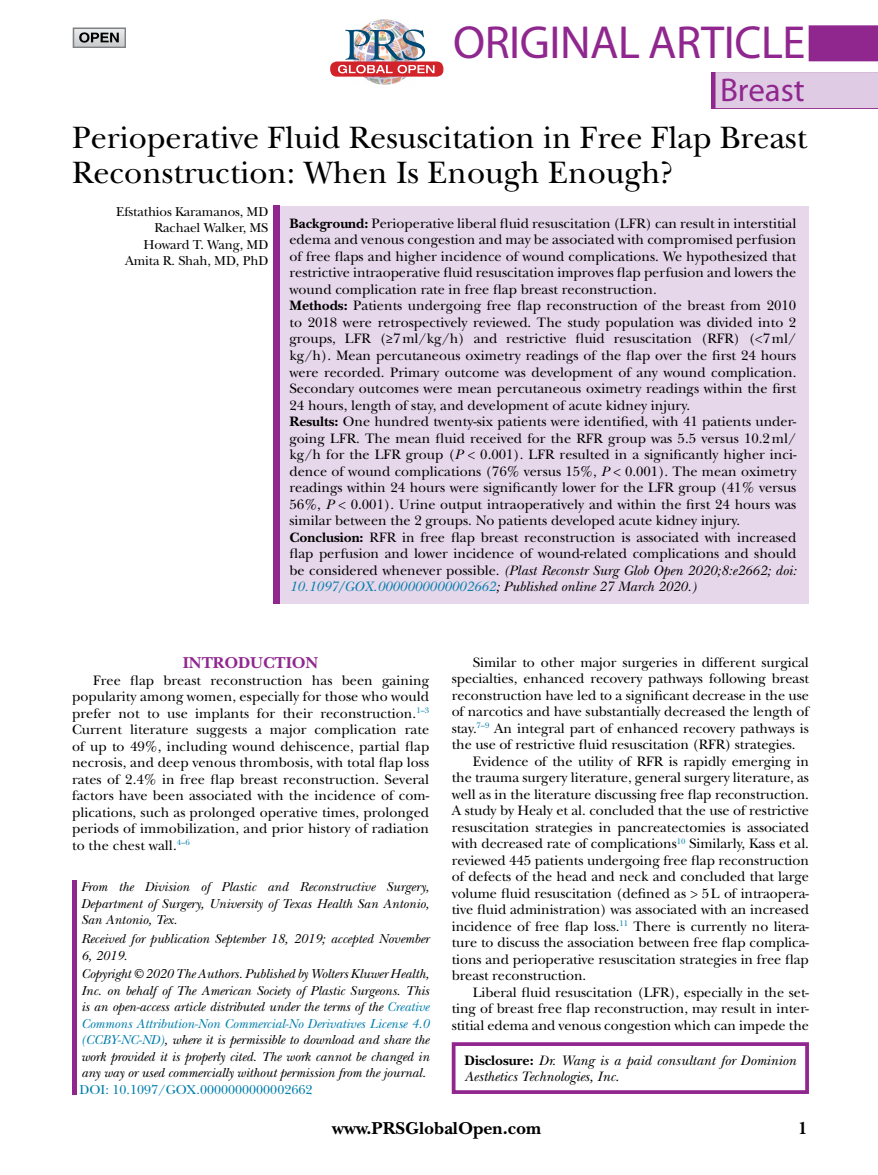
<style>
.page{position:relative;width:878px;height:1175px;background:#fff}
.page>*{position:absolute;margin:0;border:0;box-sizing:border-box;transform-origin:0 0}
.t1{font:46.5px "Myriad Pro";letter-spacing:-.01em;color:#90278f}
.t2{font:33px "Myriad Pro";color:#90278f}
.t3{font:32.25px/34.5px "New Baskerville Std";color:#000}
.t4{font:700 18px "New Baskerville Std";color:#000}
.t5{font:700 16.5px "New Baskerville Std";letter-spacing:-.005em;color:#90278f}
.t6{font:14.25px/16.5px "New Baskerville Std";color:#000;text-align:justify}
.t7{font:italic 14.25px/16.5px "New Baskerville Std";color:#000}
.t8{font:italic 13.5px/16.5px "New Baskerville Std";color:#000;text-align:justify}
.t9{font:13.5px/16.5px "New Baskerville Std";letter-spacing:-.01em;color:#000;text-align:right}
.t10{font:13.5px "New Baskerville Std";color:#017eac}
.s1{font-weight:700}
.s2{font-style:italic}
.s3{font-style:italic;color:#017eac}
.s4{color:#017eac}
.s5{font-weight:700;font-style:normal}
</style>
<div class="page">
<div style="left:73px;top:28px;width:52px;height:20px;border:2px solid #808285"></div>
<svg style="left:79px;top:32px;width:40px;height:11px"></svg>
<img style="left:361px;top:20px;width:47px;height:64px">
<div style="left:330px;top:61px;width:113px;height:16px;background:#d2232a;border-radius:7px"></div>
<img style="left:338px;top:29px;width:96px;height:44px">
<div style="left:452px;top:1042px;width:356px;height:52px;border:4px solid #90278f"></div>
<div style="left:711px;top:72px;width:167px;height:36px;background:#90278f"></div>
<div style="left:715px;top:72px;width:163px;height:36px;background:#dfcce4"></div>
<hr style="left:72px;top:880px;width:4px;height:50px;background:#90278f">
<hr style="left:72px;top:930px;width:4px;height:35px;background:#90278f">
<hr style="left:72px;top:965px;width:4px;height:118px;background:#90278f">
<hr style="left:72px;top:1081px;width:4px;height:13px;background:#90278f">
<div style="left:274px;top:126px;width:534px;height:478px;background:#e6d7ea"></div>
<div style="left:274px;top:194px;width:534px;height:11px;background:#fff"></div>
<div style="left:274px;top:205px;width:6px;height:93px;background:#90278f"></div>
<div style="left:274px;top:288px;width:6px;height:126px;background:#90278f"></div>
<div style="left:274px;top:403px;width:6px;height:126px;background:#90278f"></div>
<div style="left:274px;top:519px;width:6px;height:85px;background:#90278f"></div>
<div style="left:72px;top:126px;width:736px;height:71px;background:#fff"></div>
<div style="left:808px;top:25px;width:70px;height:36px;background:#90278f"></div>
<h1 class="t1" style="left:453px;top:14px;width:354px">ORIGINAL ARTICLE</h1>
<h2 class="t2" style="left:720px;top:69px;width:86px">BREAST</h2>
<h3 class="t3" style="left:72px;top:121px;width:736px">Perioperative Fluid Resuscitation in Free Flap Breast<br>Reconstruction: When Is Enough Enough?</h3>
<p class="t9" style="left:116px;top:203px;width:154px">Efstathios Karamanos, MD<br>Rachael Walker, MS<br>Howard T. Wang, MD<br>Amita R. Shah, MD, PhD</p>
<p class="t6" style="left:289px;top:215px;width:508px;text-align:left"><span class="s1">Background:</span> Perioperative liberal fluid resuscitation (LFR) can result in interstitial edema and venous congestion and may be associated with compromised perfusion of free flaps and higher incidence of wound complications. We hypothesized that restrictive intraoperative fluid resuscitation improves flap perfusion and lowers the wound complication rate in free flap breast reconstruction.<br><span class="s1">Methods:</span> Patients undergoing free flap reconstruction of the breast from 2010 to 2018 were retrospectively reviewed. The study population was divided into 2 groups, LFR (≥7ml/kg/h) and restrictive fluid resuscitation (RFR) (&lt;7ml/ kg/h). Mean percutaneous oximetry readings of the flap over the first 24 hours were recorded. Primary outcome was development of any wound complication.<br>Secondary outcomes were mean percutaneous oximetry readings within the first 24 hours, length of stay, and development of acute kidney injury.<br><span class="s1">Results:</span> One hundred twenty-six patients were identified, with 41 patients under&shy;going LFR. The mean fluid received for the RFR group was 5.5 versus 10.2ml/ kg/h for the LFR group (<span class="s2">P</span> &lt; 0.001). LFR resulted in a significantly higher inci&shy;dence of wound complications (76% versus 15%, <span class="s2">P</span> &lt; 0.001). The mean oximetry readings within 24 hours were significantly lower for the LFR group (41% versus 56%, <span class="s2">P</span> &lt; 0.001). Urine output intraoperatively and within the first 24 hours was similar between the 2 groups. No patients developed acute kidney injury.<br><span class="s1">Conclusion:</span> RFR in free flap breast reconstruction is associated with increased flap perfusion and lower incidence of wound-related complications and should be considered whenever possible. <span class="s2">(Plast Reconstr Surg Glob Open 2020;8:e2662; doi:<br></span><span class="s3">10.1097/GOX.0000000000002662</span><span class="s2">; Published online 27 March 2020.)</span></p>
<p class="t5" style="left:183px;top:653px;width:137px">INTRODUCTION</p>
<p class="t6" style="left:72px;top:672px;width:359px;text-indent:21px">Free flap breast reconstruction has been gaining popularity among women, especially for those who would prefer not to use implants for their reconstruction.<sup>1–3<br></sup>Current literature suggests a major complication rate of up to 49%, including wound dehiscence, partial flap necrosis, and deep venous thrombosis, with total flap loss rates of 2.4% in free flap breast reconstruction. Several factors have been associated with the incidence of com&shy;plications, such as prolonged operative times, prolonged periods of immobilization, and prior history of radiation to the chest wall.<sup>4–6</sup></p>
<p class="t8" style="left:81px;top:878px;width:350px">From the Division of Plastic and Reconstructive Surgery, Department of Surgery, University of Texas Health San Antonio, San Antonio, Tex.</p>
<p class="t8" style="left:81px;top:930px;width:349px">Received for publication September 18, 2019; accepted November<br>6, 2019.</p>
<p class="t8" style="left:81px;top:965px;width:350px">Copyright © 2020 The Authors. Published by Wolters Kluwer Health, Inc. on behalf of The American Society of Plastic Surgeons. This is an open-access article distributed under the terms of the <span class="s4">Creative Commons Attribution-Non Commercial-No Derivatives License 4.0 (CCBY-NC-ND)</span>, where it is permissible to download and share the work provided it is properly cited. The work cannot be changed in any way or used commercially without permission from the journal.</p>
<p class="t10" style="left:80px;top:1081px;width:234px">DOI: 10.1097/GOX.0000000000002662</p>
<p class="t6" style="left:472px;top:654px;width:338px">Similar to other major surgeries in different surgical</p>
<p class="t6" style="left:451px;top:670px;width:359px">specialties, enhanced recovery pathways following breast</p>
<p class="t6" style="left:451px;top:687px;width:359px">reconstruction have led to a significant decrease in the use</p>
<p class="t6" style="left:451px;top:703px;width:358px">of narcotics and have substantially decreased the length of</p>
<p class="t6" style="left:451px;top:720px;width:358px">stay.<sup>7–9</sup> An integral part of enhanced recovery pathways is</p>
<p class="t6" style="left:452px;top:736px;width:345px">the use of restrictive fluid resuscitation (RFR) strategies.</p>
<p class="t6" style="left:473px;top:753px;width:337px">Evidence of the utility of RFR is rapidly emerging in</p>
<p class="t6" style="left:452px;top:769px;width:358px">the trauma surgery literature, general surgery literature, as</p>
<p class="t6" style="left:452px;top:786px;width:359px">well as in the literature discussing free flap reconstruction.</p>
<p class="t6" style="left:452px;top:802px;width:359px">A study by Healy et al. concluded that the use of restrictive</p>
<p class="t6" style="left:452px;top:819px;width:359px">resuscitation strategies in pancreatectomies is associated</p>
<p class="t6" style="left:452px;top:835px;width:359px">with decreased rate of complications<sup>10</sup> Similarly, Kass et al.</p>
<p class="t6" style="left:452px;top:852px;width:358px">reviewed 445 patients undergoing free flap reconstruction</p>
<p class="t6" style="left:452px;top:868px;width:359px">of defects of the head and neck and concluded that large</p>
<p class="t6" style="left:452px;top:885px;width:359px">volume fluid resuscitation (defined as &gt; 5L of intraopera-</p>
<p class="t6" style="left:452px;top:901px;width:359px">tive fluid administration) was associated with an increased</p>
<p class="t6" style="left:452px;top:918px;width:359px">incidence of free flap loss.<sup>11</sup> There is currently no litera-</p>
<p class="t6" style="left:451px;top:934px;width:358px">ture to discuss the association between free flap complica-</p>
<p class="t6" style="left:451px;top:951px;width:358px">tions and perioperative resuscitation strategies in free flap</p>
<p class="t6" style="left:451px;top:967px;width:136px">breast reconstruction.</p>
<p class="t6" style="left:473px;top:984px;width:337px">Liberal fluid resuscitation (LFR), especially in the set-</p>
<p class="t6" style="left:451px;top:1000px;width:359px">ting of breast free flap reconstruction, may result in inter-</p>
<p class="t6" style="left:451px;top:1017px;width:359px">stitial edema and venous congestion which can impede the</p>
<p class="t7" style="left:464px;top:1051px;width:333px"><span class="s5">Disclosure:</span> Dr. Wang is a paid consultant for Dominion<br>Aesthetics Technologies, Inc.</p>
<p class="t4" style="left:332px;top:1118px;width:210px">www.PRSGlobalOpen.com</p>
<p class="t4" style="left:798px;top:1118px;width:11px">1</p>
</div>
